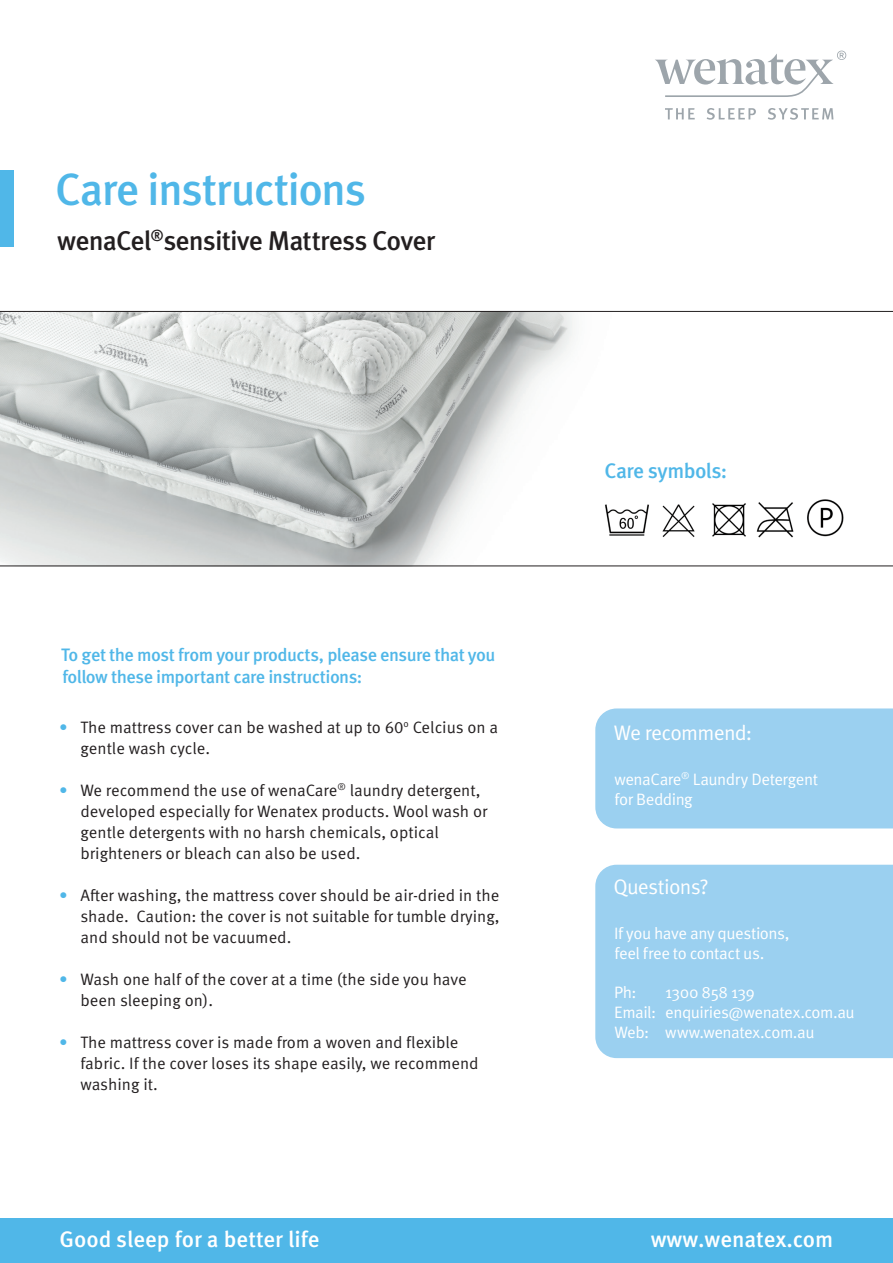
<style>
.page{position:relative;width:893px;height:1263px;background:#fff}
.page>*{position:absolute;margin:0;border:0;box-sizing:border-box;transform-origin:0 0}
.Main_Headline_V01{font:500 45px "Meta Pro";letter-spacing:-.035em;color:#50b7e8}
.Main_Headline_V01-2{font:500 27px "Meta Pro";letter-spacing:-.035em;color:#231f20}
.t1{font:500 22.5px "Meta Pro";color:#fff}
.Main_Headline_V01-3{font:21px "Meta Pro Norm";letter-spacing:-.035em;color:#fff}
.Main_Headline_V01-4{font:500 21px "Meta Pro";letter-spacing:-.025em;color:#50b7e8}
.Main_Headline_V01-5{font:500 18px/21.6px "Meta Pro";letter-spacing:-.03em;color:#50b7e8}
.Fließtext_Aufzählung{font:16.5px/21px "Meta Pro Norm";color:#231f20}
.Main_Headline_V01-6{font:16.5px/19.8px "Meta Pro Norm";letter-spacing:-.025em;color:#fff}
.s1{color:#50b7e8}
</style>
<div class="page">
<div style="left:0;top:171px;width:14px;height:76px;background:#50b7e8"></div>
<div style="left:595px;top:708px;width:298px;height:120px;background:#9bd0f0"></div>
<div style="left:595px;top:865px;width:298px;height:193px;background:#9bd0f0"></div>
<svg style="left:0;top:311px;width:893px;height:255px"></svg>
<img style="left:602px;top:497px;width:48px;height:43px">
<img style="left:658px;top:497px;width:45px;height:43px">
<img style="left:805px;top:496px;width:41px;height:43px">
<img style="left:708px;top:499px;width:43px;height:42px">
<img style="left:753px;top:498px;width:45px;height:42px">
<div style="left:0;top:1218px;width:893px;height:45px;background:#50b7e8"></div>
<svg style="left:665px;top:108px;width:30px;height:11px"></svg>
<svg style="left:707px;top:108px;width:49px;height:12px"></svg>
<svg style="left:768px;top:108px;width:65px;height:12px"></svg>
<svg style="left:655px;top:51px;width:191px;height:46px"></svg>
<p class="Main_Headline_V01" style="left:55px;top:154px;width:313px">Care instructions</p>
<p class="Main_Headline_V01-2" style="left:57px;top:223px;width:379px">wenaCel<sup>®</sup>sensitive Mattress Cover</p>
<p class="Main_Headline_V01-5" style="left:61px;top:643px;width:436px">To get the most from your products, please ensure that you follow these important care instructions:</p>
<p class="Fließtext_Aufzählung" style="left:80px;top:715px;width:419px;text-indent:-21px"><span class="s1">•</span> The mattress cover can be washed at up to 60<sup>o</sup> Celcius on a gentle wash cycle.</p>
<p class="Fließtext_Aufzählung" style="left:80px;top:778px;width:409px;text-indent:-21px"><span class="s1">•</span> We recommend the use of wenaCare<sup>®</sup> laundry detergent, developed especially for Wenatex products. Wool wash or gentle detergents with no harsh chemicals, optical brighteners or bleach can also be used.</p>
<p class="Fließtext_Aufzählung" style="left:80px;top:883px;width:421px;text-align:justify;text-indent:-21px"><span class="s1">•</span> After washing, the mattress cover should be air-dried in the shade. Caution: the cover is not suitable for tumble drying, and should not be vacuumed.</p>
<p class="Fließtext_Aufzählung" style="left:80px;top:967px;width:388px;text-indent:-21px"><span class="s1">•</span> Wash one half of the cover at a time (the side you have been sleeping on).</p>
<p class="Fließtext_Aufzählung" style="left:80px;top:1030px;width:400px;text-indent:-21px"><span class="s1">•</span> The mattress cover is made from a woven and flexible fabric. If the cover loses its shape easily, we recommend washing it.</p>
<p class="Main_Headline_V01-4" style="left:604px;top:454px;width:124px">Care symbols:</p>
<p class="Main_Headline_V01-3" style="left:614px;top:717px;width:140px">We recommend:</p>
<p class="Main_Headline_V01-6" style="left:614px;top:768px;width:205px">wenaCare<sup>®</sup> Laundry Detergent for Bedding</p>
<p class="Main_Headline_V01-3" style="left:613px;top:871px;width:97px">Questions?</p>
<p class="Main_Headline_V01-6" style="left:614px;top:922px;width:177px">If you have any questions,</p>
<p class="Main_Headline_V01-6" style="left:614px;top:942px;width:151px">feel free to contact us.</p>
<p class="Main_Headline_V01-6" style="left:614px;top:982px;width:24px">Ph:</p>
<p class="Main_Headline_V01-6" style="left:614px;top:982px;width:242px;text-indent:51px">1300 858 139<br>Email: enquiries@wenatex.com.au<br>Web: www.wenatex.com.au</p>
<p class="t1" style="left:60px;top:1222px;width:261px">Good sleep for a better life</p>
<p class="t1" style="left:651px;top:1222px;width:184px">www.wenatex.com</p>
</div>
